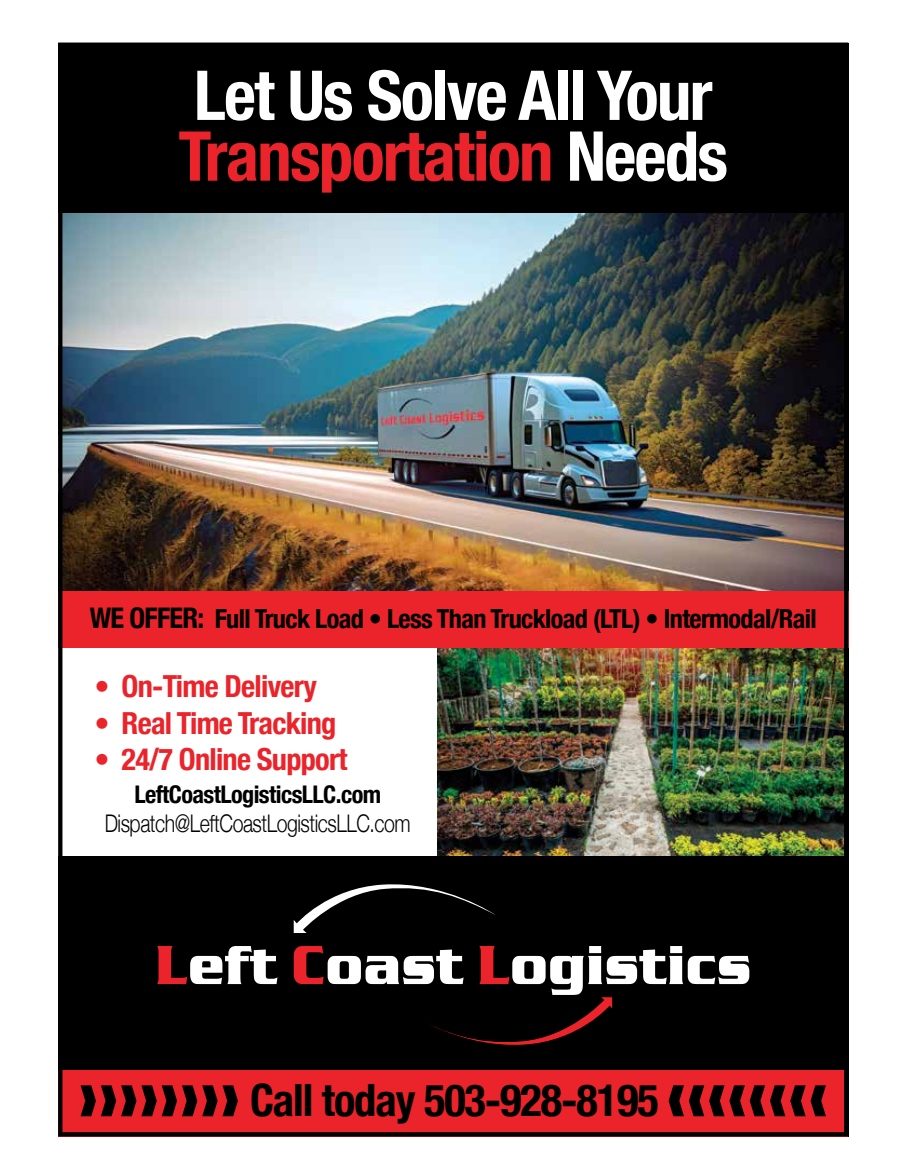
<style>
.page{position:relative;width:905px;height:1175px;background:#fff}
.page>*{position:absolute;margin:0;border:0;box-sizing:border-box;transform-origin:0 0}
.t1{font:700 condensed 68.85px/60.8px "Helvetica Neue";letter-spacing:-.025em;color:#fff}
.t2{font:700 condensed 44.55px "Helvetica Neue";letter-spacing:-.025em;color:#000}
.t3{font:700 condensed 30.3px "Helvetica Neue";letter-spacing:-.025em;color:#ea242a}
.t4{font:700 condensed 26.4px "Helvetica Neue";letter-spacing:-.025em;color:#000}
.t5{font:300 24.3px "Helvetica Neue";letter-spacing:-.025em;color:#000;scale:.8 1}
.t6{font:700 condensed 24.3px "Helvetica Neue";letter-spacing:-.025em;color:#000}
.s1{color:#ea242a}
.s2{font-size:28.35px}
</style>
<div class="page">
<img style="left:58px;top:43px;width:790px;height:1093px">
<h1 class="t1" style="left:178px;top:60px;width:551px">Let Us Solve All Your<br><span class="s1">Transportation</span> Needs</h1>
<p class="t4" style="left:90px;top:596px;width:728px"><span class="s2">WE OFFER:</span> Full Truck Load • Less Than Truckload (LTL) • Intermodal/Rail</p>
<p class="t3" style="left:95px;top:661px;width:224px">• On-Time Delivery</p>
<p class="t3" style="left:95px;top:697px;width:243px">• Real Time Tracking</p>
<p class="t3" style="left:95px;top:734px;width:254px">• 24/7 Online Support</p>
<p class="t6" style="left:134px;top:774px;width:248px">LeftCoastLogisticsLLC.com</p>
<p class="t5" style="left:105px;top:803px;width:384px">Dispatch@LeftCoastLogisticsLLC.com</p>
<h2 class="t2" style="left:250px;top:1063px;width:410px">Call today 503-928-8195</h2>
</div>
